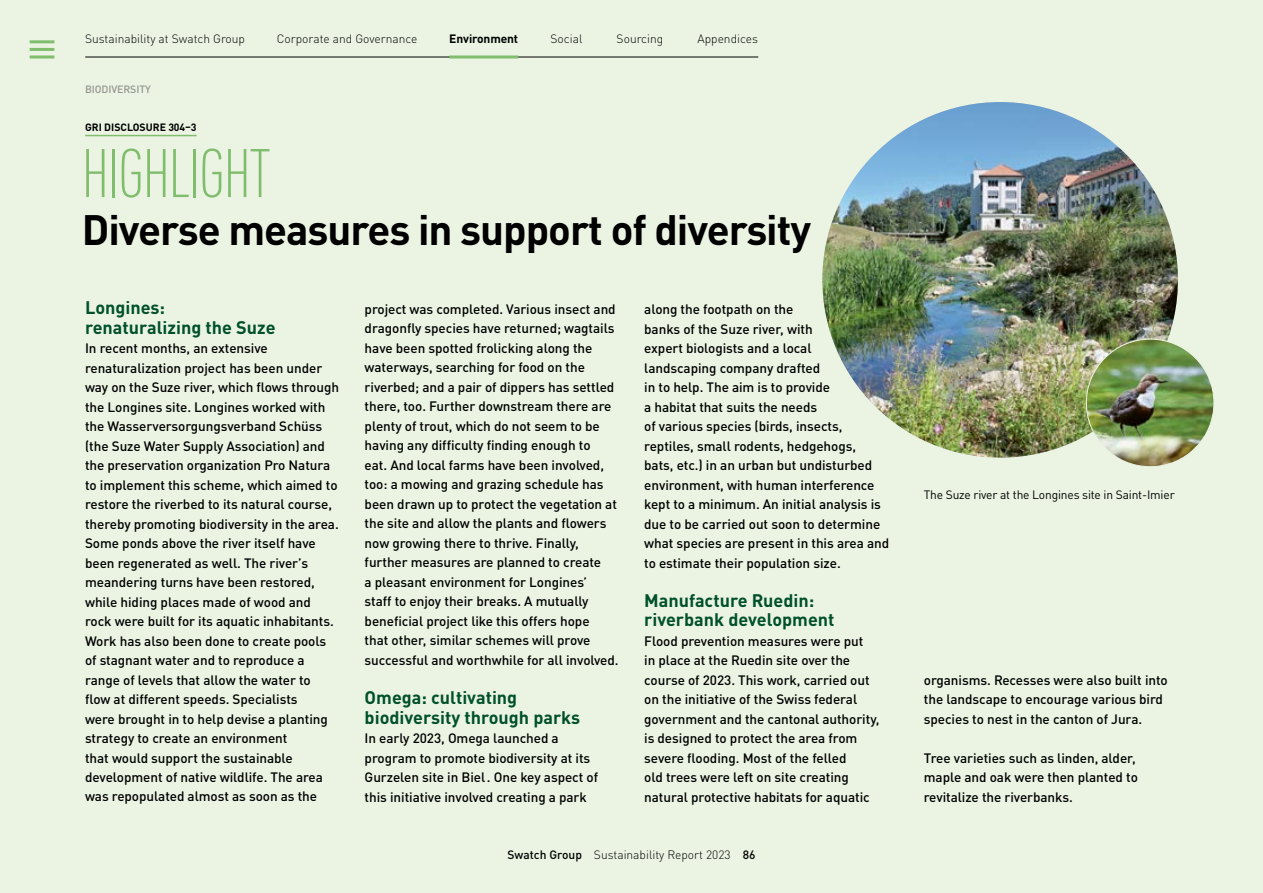
<style>
.page{position:relative;width:1263px;height:893px;background:#ebf4e3}
.page>*{position:absolute;margin:0;border:0;box-sizing:border-box;transform-origin:0 0}
.t1{font:300 condensed 67.5px "DIN Pro";letter-spacing:-.03em;color:#80bd6d}
.t2{font:700 42px "DIN Pro";letter-spacing:-.025em;color:#000}
.t3{font:700 18px/19.5px "DIN Pro";color:#00512b}
.t4{font:500 13.5px/19.5px "DIN Pro";letter-spacing:-.005em;color:#000}
.t5{font:300 12px "DIN Pro";color:#000}
.t6{font:12px "DIN Pro";letter-spacing:-.015em;color:#000}
.t7{font:700 12px "DIN Pro";letter-spacing:-.01em;color:#000}
.t8{font:700 10.5px "DIN Pro";color:#000}
.t9{font:500 10.5px "DIN Pro";color:#959490}
.s1{font-weight:500}
</style>
<div class="page">
<hr style="left:85px;top:135px;width:112px;height:1px;background:#80bd6d">
<img style="left:822px;top:102px;width:356px;height:356px;border-radius:178px">
<img style="left:1086px;top:339px;width:128px;height:128px;border-radius:64px">
<hr style="left:85px;top:57px;width:673px;height:1px;background:#000">
<hr style="left:449px;top:56px;width:69px;height:3px;background:#80bd6d">
<hr style="left:30px;top:56px;width:24px;height:3px;background:#80bd6d">
<hr style="left:30px;top:48px;width:24px;height:3px;background:#80bd6d">
<hr style="left:30px;top:40px;width:24px;height:3px;background:#80bd6d">
<p class="t5" style="left:85px;top:30px;width:161px">Sustainability at Swatch Group</p>
<p class="t5" style="left:550px;top:30px;width:33px">Social</p>
<p class="t5" style="left:617px;top:30px;width:48px">Sourcing</p>
<p class="t5" style="left:697px;top:30px;width:62px">Appendices</p>
<p class="t5" style="left:277px;top:30px;width:142px">Corporate and Governance</p>
<p class="t7" style="left:449px;top:29px;width:70px">Environment</p>
<p class="t9" style="left:85px;top:81px;width:14px">Biodiversit</p>
<p class="t9" style="left:145px;top:81px;width:7px">y</p>
<p class="t8" style="left:85px;top:119px;width:113px">GRI DISCLOSURE 304–3</p>
<h1 class="t1" style="left:81px;top:127px;width:191px">HIGHLIGHT</h1>
<h2 class="t2" style="left:82px;top:197px;width:731px">Diverse measures in support of diversity</h2>
<h3 class="t3" style="left:85px;top:297px;width:192px">Longines: renaturalizing the Suze</h3>
<p class="t4" style="left:85px;top:338px;width:255px">In recent months, an extensive renaturalization project has been under way on the Suze river, which flows through the Longines site. Longines worked with the Wasserversorgungsverband Schüss (the Suze Water Supply Association) and the preservation organization Pro Natura to implement this scheme, which aimed to restore the riverbed to its natural course, thereby promoting biodiversity in the area.<br>Some ponds above the river itself have been regenerated as well. The river’s meandering turns have been restored, while hiding places made of wood and rock were built for its aquatic inhabitants.<br>Work has also been done to create pools of stagnant water and to reproduce a range of levels that allow the water to flow at different speeds. Specialists<br>were brought in to help devise a planting strategy to create an environment<br>that would support the sustainable development of native wildlife. The area was repopulated almost as soon as the</p>
<p class="t4" style="left:365px;top:298px;width:255px">project was completed. Various insect and dragonfly species have returned; wagtails have been spotted frolicking along the waterways, searching for food on the riverbed; and a pair of dippers has settled there, too. Further downstream there are plenty of trout, which do not seem to be having any difficulty finding enough to<br>eat. And local farms have been involved, too: a mowing and grazing schedule has been drawn up to protect the vegetation at the site and allow the plants and flowers now growing there to thrive. Finally, further measures are planned to create<br>a pleasant environment for Longines’<br>staff to enjoy their breaks. A mutually beneficial project like this offers hope<br>that other, similar schemes will prove successful and worthwhile for all involved.</p>
<h3 class="t3" style="left:365px;top:687px;width:217px">Omega: cultivating biodiversity through parks</h3>
<p class="t4" style="left:365px;top:728px;width:235px">In early 2023, Omega launched a program to promote biodiversity at its Gurzelen site in Biel. One key aspect of this initiative involved creating a park</p>
<p class="t4" style="left:644px;top:299px;width:246px">along the footpath on the<br>banks of the Suze river, with<br>expert biologists and a local<br>landscaping company drafted<br>in to help. The aim is to provide<br>a habitat that suits the needs<br>of various species (birds, insects, reptiles, small rodents, hedgehogs,<br>bats, etc.) in an urban but undisturbed environment, with human interference kept to a minimum. An initial analysis is due to be carried out soon to determine what species are present in this area and to estimate their population size.</p>
<h3 class="t3" style="left:644px;top:589px;width:192px">Manufacture Ruedin: riverbank development</h3>
<p class="t4" style="left:644px;top:630px;width:237px">Flood prevention measures were put<br>in place at the Ruedin site over the course of 2023. This work, carried out on the initiative of the Swiss federal government and the cantonal authority, is designed to protect the area from severe flooding. Most of the felled<br>old trees were left on site creating natural protective habitats for aquatic</p>
<p class="t5" style="left:507px;top:845px;width:249px"><span class="s1">Swatch Group</span> Sustainability Report 2023 <span class="s1">86</span></p>
<p class="t6" style="left:924px;top:485px;width:252px">The Suze river at the Longines site in Saint-Imier</p>
<p class="t4" style="left:924px;top:669px;width:245px">organisms. Recesses were also built into the landscape to encourage various bird species to nest in the canton of Jura.</p>
<p class="t4" style="left:924px;top:747px;width:216px">Tree varieties such as linden, alder, maple and oak were then planted to revitalize the riverbanks.</p>
</div>
